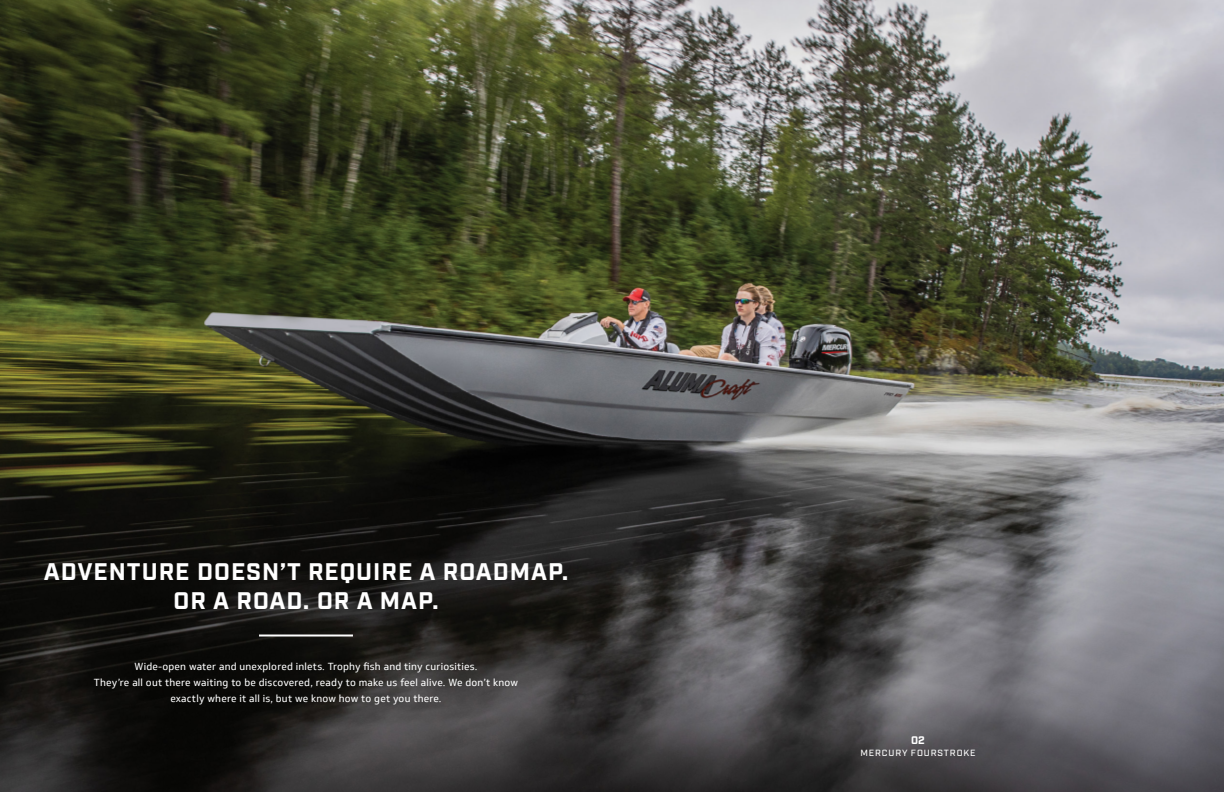
<style>
.page{position:relative;width:1224px;height:792px;background:#fff}
.page>*{position:absolute;margin:0;border:0;box-sizing:border-box;transform-origin:0 0}
.t1{font:700 24px/28.8px "Industry";letter-spacing:.04em;color:#fff;text-align:center}
.t2{font:700 11px "Industry";color:#fff}
.t3{font:10px/16px "Soleto";letter-spacing:.02em;color:#fff;text-align:center}
.t4{font:500 9px "Industry";letter-spacing:.1em;color:#fff}
</style>
<div class="page">
<img style="left:0;top:0;width:1224px;height:792px">
<hr style="left:259px;top:635px;width:94px;height:2px;background:#fff">
<h1 class="t1" style="left:44px;top:558px;width:526px">ADVENTURE DOESN’T REQUIRE A ROADMAP.<br>OR A ROAD. OR A MAP.</h1>
<p class="t3" style="left:94px;top:658px;width:426px">Wide-open water and unexplored inlets. Trophy fish and tiny curiosities.<br>They’re all out there waiting to be discovered, ready to make us feel alive. We don’t know exactly where it all is, but we know how to get you there.</p>
<p class="t2" style="left:911px;top:733px;width:15px">02</p>
<p class="t4" style="left:860px;top:747px;width:117px">MERCURY FOURSTROKE</p>
</div>
